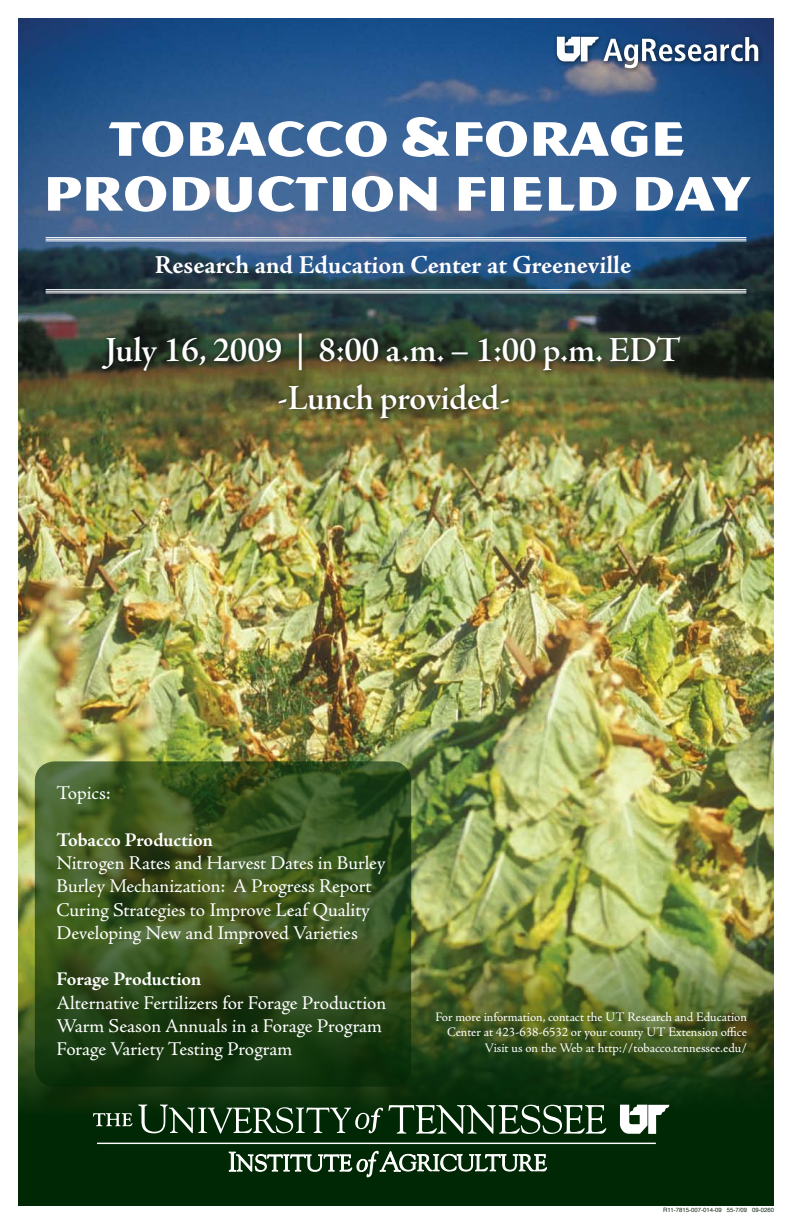
<style>
.page{position:relative;width:792px;height:1224px;background:#fff}
.page>*{position:absolute;margin:0;border:0;box-sizing:border-box;transform-origin:0 0}
.t1{font:52px/54.9px "Magnesium MVB Std";color:#fff;text-align:center}
.t2{font:36px/48px "Adobe Jenson Pro Semibold Subh";letter-spacing:-.005em;color:#fff;text-align:center}
.t3{font:700 26px "Adobe Jenson Pro";letter-spacing:-.005em;color:#fff}
.t4{font:19.5px/23.4px "Adobe Jenson Pro";letter-spacing:-.005em;color:#fff}
.t5{font:700 19.5px "Adobe Jenson Pro";letter-spacing:-.005em;color:#fff}
.t6{font:13px/15.6px "Adobe Jenson Pro";letter-spacing:-.005em;color:#fff;text-align:right}
.t7{font:6px "Helvetica";color:#132916}
.s1{font-size:58.2px}
</style>
<div class="page">
<img style="left:18px;top:18px;width:756px;height:904px">
<img style="left:18px;top:922px;width:756px;height:284px">
<div style="left:98px;top:328px;width:587px;height:96px;background:#000;opacity:.6"></div>
<hr style="left:97px;top:1143px;width:559px;height:1px;background:#fff">
<svg style="left:93px;top:1113px;width:39px;height:13px"></svg>
<svg style="left:138px;top:1104px;width:468px;height:30px"></svg>
<svg style="left:620px;top:1105px;width:50px;height:29px"></svg>
<svg style="left:229px;top:1150px;width:318px;height:27px"></svg>
<div style="left:552px;top:32px;width:212px;height:42px;background:#000;opacity:.6"></div>
<svg style="left:557px;top:37px;width:201px;height:31px"></svg>
<hr style="left:46px;top:237px;width:700px;height:1px;background:#fff">
<hr style="left:46px;top:239px;width:700px;height:1px;background:#fff">
<hr style="left:46px;top:241px;width:700px;height:1px;background:#fff">
<hr style="left:46px;top:289px;width:700px;height:1px;background:#fff">
<hr style="left:46px;top:291px;width:700px;height:1px;background:#fff">
<hr style="left:46px;top:293px;width:700px;height:1px;background:#fff">
<svg style="left:35px;top:761px;width:376px;height:326px"></svg>
<h1 class="t1" style="left:43px;top:110px;width:709px">TOBACCO <span class="s1">&amp;</span> FORAGE<br>PRODUCTION FIELD DAY</h1>
<h3 class="t3" style="left:155px;top:250px;width:478px">Research and Education Center at Greeneville</h3>
<h2 class="t2" style="left:106px;top:326px;width:577px">July 16, 2009 | 8:00 a.m. – 1:00 p.m. EDT -Lunch provided-</h2>
<p class="t4" style="left:57px;top:781px;width:56px">Topics:</p>
<p class="t5" style="left:57px;top:828px;width:158px">Tobacco Production</p>
<p class="t4" style="left:57px;top:851px;width:331px">Nitrogen Rates and Harvest Dates in Burley Burley Mechanization: A Progress Report Curing Strategies to Improve Leaf Quality Developing New and Improved Varieties</p>
<p class="t5" style="left:57px;top:968px;width:146px">Forage Production</p>
<p class="t4" style="left:57px;top:991px;width:331px">Alternative Fertilizers for Forage Production<br>Warm Season Annuals in a Forage Program<br>Forage Variety Testing Program</p>
<p class="t6" style="left:435px;top:1009px;width:313px">For more information, contact the UT Research and Education<br>Center at 423-638-6532 or your county UT Extension office<br>Visit us on the Web at http://tobacco.tennessee.edu/</p>
<p class="t7" style="left:663px;top:1206px;width:112px">R11-7815-007-014-09 55-7/09 09-0260</p>
</div>
